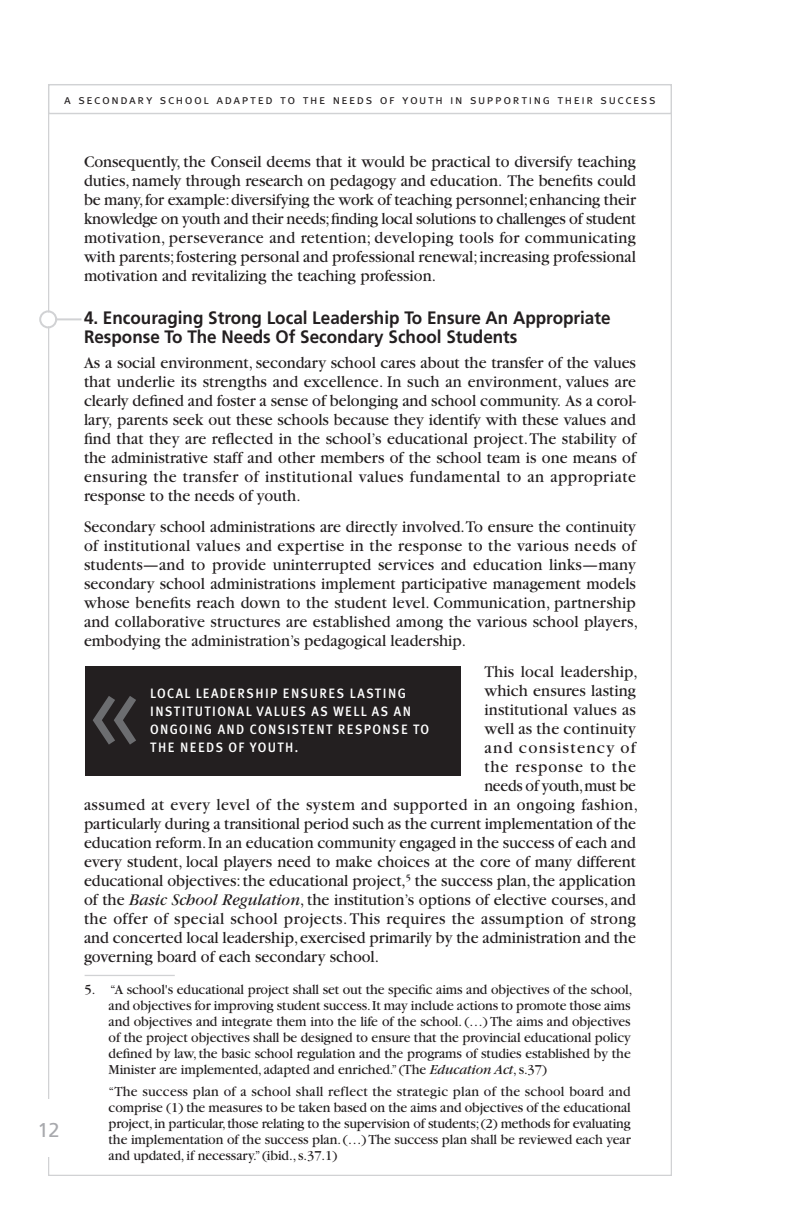
<style>
.page{position:relative;width:792px;height:1224px;background:#fff}
.page>*{position:absolute;margin:0;border:0;box-sizing:border-box;transform-origin:0 0}
.t1{font:113.8px "Meta";color:#6c6d70}
.t2{font:20px "Frutiger";color:#a8a9ad}
.t3{font:700 18px/19px "Frutiger";color:#231f20;scale:.95 1}
.t4{font:17px/19px "Garamond";color:#231f20;text-align:justify;scale:.95 1}
.t5{font:17px "Garamond";letter-spacing:.03em;color:#231f20;scale:.95 1}
.t6{font:17px "Garamond";letter-spacing:.025em;color:#231f20;scale:.95 1}
.t7{font:17px "Garamond";letter-spacing:-.02em;color:#231f20;scale:.93 1}
.t8{font:17px "Garamond";letter-spacing:.075em;color:#231f20}
.t9{font:17px "Garamond";letter-spacing:.055em;color:#231f20;scale:.95 1}
.t10{font:14.4px/16px "Garamond";letter-spacing:-.005em;color:#231f20;scale:.96 1}
.t11{font:500 13.6px/18px "Meta Plus";letter-spacing:.105em;color:#fff;scale:.95 1}
.t12{font:13px "Meta Caps";letter-spacing:.12em;color:#231f20}
.s1{font-style:italic}
</style>
<div class="page">
<hr style="left:85px;top:975px;width:90px;height:1px;background:#d1d2d4">
<hr style="left:47px;top:318px;width:35px;height:2px;background:#d1d2d4">
<svg style="left:39px;top:310px;width:18px;height:18px"></svg>
<div style="left:85px;top:667px;width:375px;height:109px;background:#231f20"></div>
<div style="left:48px;top:84px;width:624px;height:30px;border:1px solid #d1d2d4"></div>
<p class="t12" style="left:64px;top:92px;width:593px">a secondary school adapted to the needs of youth in supporting their success</p>
<p class="t2" style="left:37px;top:1122px;width:24px">12</p>
<p class="t4" style="left:84px;top:154px;width:583px">Consequently, the Conseil deems that it would be practical to diversify teaching duties, namely through research on pedagogy and education. The benefits could be many,for example:diversifying the work of teaching personnel;enhancing their knowledge on youth and their needs;finding local solutions to challenges of student motivation, perseverance and retention; developing tools for communicating with parents;fostering personal and professional renewal;increasing professional motivation and revitalizing the teaching profession.</p>
<p class="t3" style="left:84px;top:310px;width:556px">4. Encouraging Strong Local Leadership To Ensure An Appropriate<br>Response To The Needs Of Secondary School Students</p>
<p class="t4" style="left:84px;top:355px;width:583px">As a social environment, secondary school cares about the transfer of the values that underlie its strengths and excellence. In such an environment, values are clearly defined and foster a sense of belonging and school community. As a corol&shy;lary, parents seek out these schools because they identify with these values and find that they are reflected in the school’s educational project.The stability of the administrative staff and other members of the school team is one means of ensuring the transfer of institutional values fundamental to an appropriate response to the needs of youth.</p>
<p class="t4" style="left:84px;top:519px;width:585px">Secondary school administrations are directly involved.To ensure the continuity of institutional values and expertise in the response to the various needs of students—and to provide uninterrupted services and education links—many secondary school administrations implement participative management models whose benefits reach down to the student level. Communication, partnership and collaborative structures are established among the various school players, embodying the administration’s pedagogical leadership.</p>
<p class="t4" style="left:484px;top:664px;width:163px">This local leadership,</p>
<p class="t4" style="left:484px;top:683px;width:161px">which ensures lasting</p>
<p class="t4" style="left:484px;top:702px;width:161px">institutional values as</p>
<p class="t4" style="left:484px;top:721px;width:161px">well as the continuity</p>
<p class="t8" style="left:484px;top:742px;width:153px">and consistency of</p>
<p class="t9" style="left:484px;top:761px;width:161px">the response to the</p>
<p class="t7" style="left:484px;top:780px;width:164px">needs of youth,must be</p>
<p class="t6" style="left:84px;top:799px;width:585px">assumed at every level of the system and supported in an ongoing fashion,</p>
<p class="t4" style="left:84px;top:816px;width:583px">particularly during a transitional period such as the current implementation of the</p>
<p class="t4" style="left:84px;top:835px;width:583px">education reform.In an education community engaged in the success of each and</p>
<p class="t4" style="left:84px;top:854px;width:583px">every student, local players need to make choices at the core of many different</p>
<p class="t4" style="left:84px;top:873px;width:583px">educational objectives:the educational project,<sup>5</sup> the success plan,the application</p>
<p class="t4" style="left:84px;top:892px;width:583px">of the <span class="s1">Basic School Regulation</span>, the institution’s options of elective courses, and</p>
<p class="t5" style="left:84px;top:913px;width:583px">the offer of special school projects. This requires the assumption of strong</p>
<p class="t4" style="left:84px;top:930px;width:583px">and concerted local leadership,exercised primarily by the administration and the</p>
<p class="t4" style="left:84px;top:949px;width:312px">governing board of each secondary school.</p>
<p class="t10" style="left:109px;top:983px;width:547px;text-indent:-24px">5. “A school's educational project shall set out the specific aims and objectives of the school, and objectives for improving student success.It may include actions to promote those aims and objectives and integrate them into the life of the school. (…) The aims and objectives of the project objectives shall be designed to ensure that the provincial educational policy defined by law, the basic school regulation and the programs of studies established by the Minister are implemented, adapted and enriched.”(The <span class="s1">Education Act</span>, s.37)</p>
<p class="t10" style="left:109px;top:1085px;width:545px;text-align:justify">“The success plan of a school shall reflect the strategic plan of the school board and comprise (1) the measures to be taken based on the aims and objectives of the educational project,in particular,those relating to the supervision of students;(2) methods for evaluating the implementation of the success plan. (…) The success plan shall be reviewed each year and updated, if necessary.”(ibid., s.37.1)</p>
<p class="t11" style="left:150px;top:685px;width:295px">LOCAL LEADERSHIP ENSURES LASTING<br>INSTITUTIONAL VALUES AS WELL AS AN<br>ONGOING AND CONSISTENT RESPONSE TO</p>
<h1 class="t1" style="left:86px;top:642px;width:58px">«</h1>
<p class="t11" style="left:150px;top:739px;width:157px">THE NEEDS OF YOUTH.</p>
</div>
